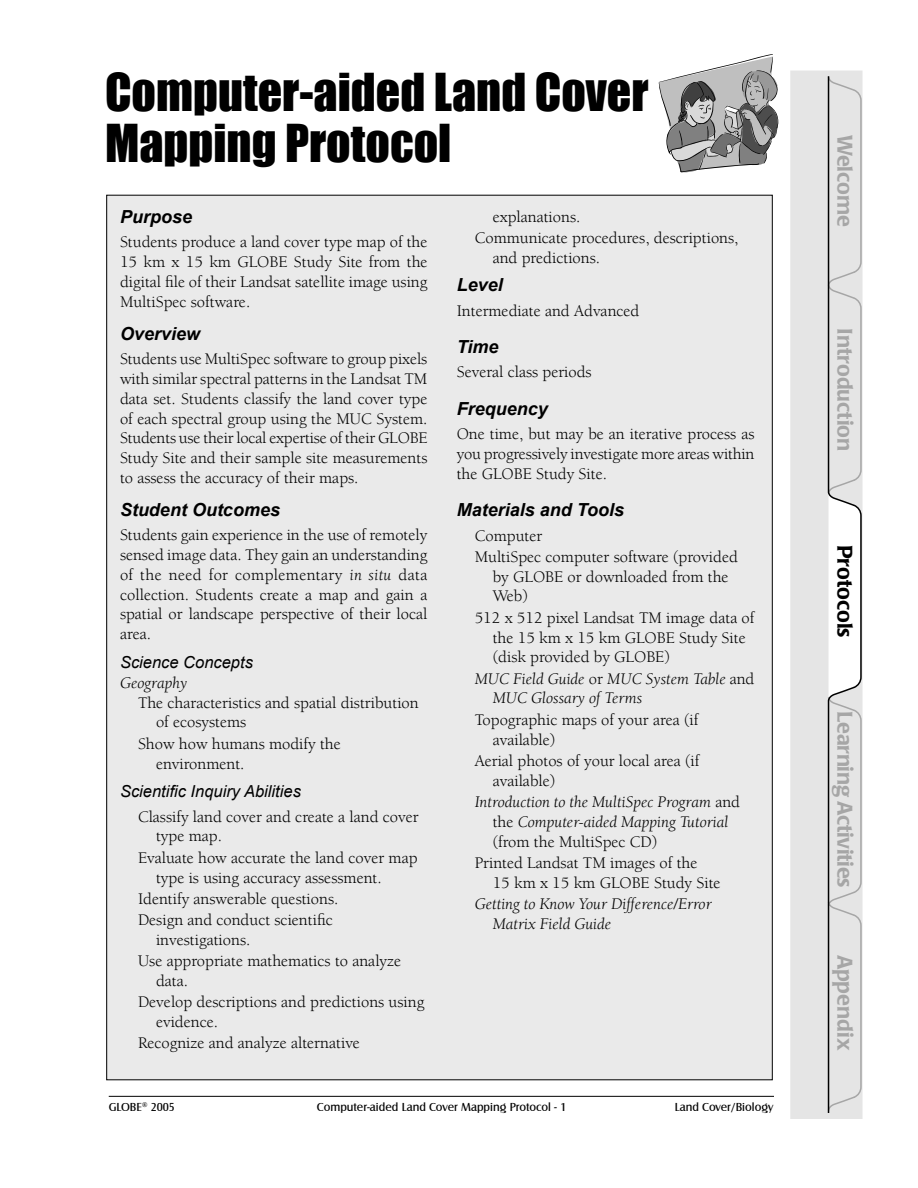
<style>
.page{position:relative;width:918px;height:1188px;background:#fff}
.page>*{position:absolute;margin:0;border:0;box-sizing:border-box;transform-origin:0 0}
.HTML_H1{font:48px/51px "Impact";color:#000}
.t1{font:500 21px "Poppl Laudatio";color:#a6a6a6}
.t2{font:500 21px "Poppl Laudatio";color:#000}
.HTML_H3{font:italic 700 18px "Arial";color:#000}
.HTML_Body_Text{font:16.5px/19.8px "Berkeley";color:#000;text-align:justify}
.HTML_Unordered_list{font:16.5px/19.8px "Berkeley";color:#000}
.HTML_Unordered_list-2{font:italic 16.5px/19.8px "Berkeley";color:#000}
.HTML_H4{font:italic 16.5px "Arial";color:#000}
.HTML_Body_Text-2{font:italic 16.5px "Berkeley";color:#000}
.t3{font:12px "Castle T";color:#000}
.s1{font-style:italic}
.s2{font-style:normal}
</style>
<div class="page">
<hr style="left:109px;top:1096px;width:665px;height:1px;background:#000">
<div style="left:790px;top:71px;width:72px;height:1048px;background:#e5e5e5"></div>
<svg style="left:827px;top:75px;width:35px;height:1039px"></svg>
<div style="left:107px;top:195px;width:665px;height:885px;background:#eaeaea"></div>
<svg style="left:658px;top:54px;width:120px;height:118px"></svg>
<p class="HTML_H1" style="left:105px;top:66px;width:545px">Computer-aided Land Cover<br>Mapping Protocol</p>
<p class="HTML_H3" style="left:120px;top:205px;width:74px">Purpose</p>
<p class="HTML_Body_Text" style="left:120px;top:233px;width:309px">Students produce a land cover type map of the 15 km x 15 km GLOBE Study Site from the digital file of their Landsat satellite image using MultiSpec software.</p>
<p class="HTML_H3" style="left:120px;top:322px;width:82px">Overview</p>
<p class="HTML_Body_Text" style="left:120px;top:349px;width:309px">Students use MultiSpec software to group pixels with similar spectral patterns in the Landsat TM data set. Students classify the land cover type of each spectral group using the MUC System.<br>Students use their local expertise of their GLOBE Study Site and their sample site measurements to assess the accuracy of their maps.</p>
<p class="HTML_H3" style="left:120px;top:498px;width:162px">Student Outcomes</p>
<p class="HTML_Body_Text" style="left:120px;top:525px;width:309px">Students gain experience in the use of remotely sensed image data. They gain an understanding of the need for complementary <span class="s1">in situ</span> data collection. Students create a map and gain a spatial or landscape perspective of their local area.</p>
<p class="HTML_H4" style="left:120px;top:652px;width:134px">Science Concepts</p>
<p class="HTML_Body_Text-2" style="left:120px;top:674px;width:69px">Geography</p>
<p class="HTML_Unordered_list" style="left:156px;top:693px;width:264px;text-indent:-18px">The characteristics and spatial distribution of ecosystems</p>
<p class="HTML_Unordered_list" style="left:156px;top:734px;width:186px;text-indent:-18px">Show how humans modify the environment.</p>
<p class="HTML_H4" style="left:120px;top:781px;width:182px">Scientific Inquiry Abilities</p>
<p class="HTML_Unordered_list" style="left:156px;top:807px;width:264px;text-indent:-18px">Classify land cover and create a land cover type map.</p>
<p class="HTML_Unordered_list" style="left:156px;top:848px;width:263px;text-indent:-18px">Evaluate how accurate the land cover map type is using accuracy assessment.</p>
<p class="HTML_Unordered_list" style="left:138px;top:889px;width:202px">Identify answerable questions.</p>
<p class="HTML_Unordered_list" style="left:156px;top:910px;width:178px;text-indent:-18px">Design and conduct scientific investigations.</p>
<p class="HTML_Unordered_list" style="left:156px;top:951px;width:247px;text-indent:-18px">Use appropriate mathematics to analyze data.</p>
<p class="HTML_Unordered_list" style="left:156px;top:993px;width:270px;text-indent:-18px">Develop descriptions and predictions using evidence.</p>
<p class="HTML_Unordered_list" style="left:138px;top:1034px;width:224px">Recognize and analyze alternative</p>
<p class="HTML_Unordered_list" style="left:493px;top:207px;width:89px">explanations.</p>
<p class="HTML_Unordered_list" style="left:493px;top:228px;width:247px;text-indent:-18px">Communicate procedures, descriptions, and predictions.</p>
<p class="HTML_H3" style="left:457px;top:273px;width:48px">Level</p>
<p class="HTML_Body_Text" style="left:457px;top:301px;width:184px">Intermediate and Advanced</p>
<p class="HTML_H3" style="left:457px;top:335px;width:43px">Time</p>
<p class="HTML_Body_Text" style="left:457px;top:363px;width:137px">Several class periods</p>
<p class="HTML_H3" style="left:457px;top:397px;width:93px">Frequency</p>
<p class="HTML_Body_Text" style="left:457px;top:424px;width:299px">One time, but may be an iterative process as you progressively investigate more areas within the GLOBE Study Site.</p>
<p class="HTML_H3" style="left:457px;top:498px;width:169px">Materials and Tools</p>
<p class="HTML_Unordered_list" style="left:475px;top:526px;width:69px">Computer</p>
<p class="HTML_Unordered_list" style="left:493px;top:547px;width:247px;text-indent:-18px">MultiSpec computer software (provided by GLOBE or downloaded from the<br>Web)</p>
<p class="HTML_Unordered_list" style="left:493px;top:608px;width:263px;text-indent:-18px">512 x 512 pixel Landsat TM image data of the 15 km x 15 km GLOBE Study Site (disk provided by GLOBE)</p>
<p class="HTML_Unordered_list-2" style="left:493px;top:669px;width:263px;text-indent:-18px">MUC Field Guide <span class="s2">or</span> MUC System Table <span class="s2">and<br></span>MUC Glossary of Terms</p>
<p class="HTML_Unordered_list" style="left:493px;top:710px;width:207px;text-indent:-18px">Topographic maps of your area (if available)</p>
<p class="HTML_Unordered_list" style="left:493px;top:751px;width:208px;text-indent:-18px">Aerial photos of your local area (if available)</p>
<p class="HTML_Unordered_list-2" style="left:493px;top:792px;width:249px;text-indent:-18px">Introduction to the MultiSpec Program <span class="s2">and the</span> Computer-aided Mapping Tutorial <span class="s2">(from the MultiSpec CD)</span></p>
<p class="HTML_Unordered_list" style="left:493px;top:853px;width:229px;text-indent:-18px">Printed Landsat TM images of the<br>15 km x 15 km GLOBE Study Site</p>
<p class="HTML_Unordered_list-2" style="left:493px;top:894px;width:221px;text-indent:-18px">Getting to Know Your Difference/Error<br>Matrix Field Guide</p>
<p class="t3" style="left:109px;top:1100px;width:68px">GLOBE<sup>®</sup> 2005</p>
<p class="t3" style="left:317px;top:1100px;width:251px">Computer-aided Land Cover Mapping Protocol - 1</p>
<p class="t3" style="left:675px;top:1100px;width:100px">Land Cover/Biology</p>
<p class="t1" style="left:857px;top:135px;width:94px;rotate:90deg">Welcome</p>
<p class="t1" style="left:857px;top:328px;width:125px;rotate:90deg">Introduction</p>
<p class="t2" style="left:857px;top:545px;width:94px;rotate:90deg">Protocols</p>
<p class="t1" style="left:857px;top:711px;width:178px;rotate:90deg">Learning Activities</p>
<p class="t1" style="left:857px;top:955px;width:97px;rotate:90deg">Appendix</p>
</div>
